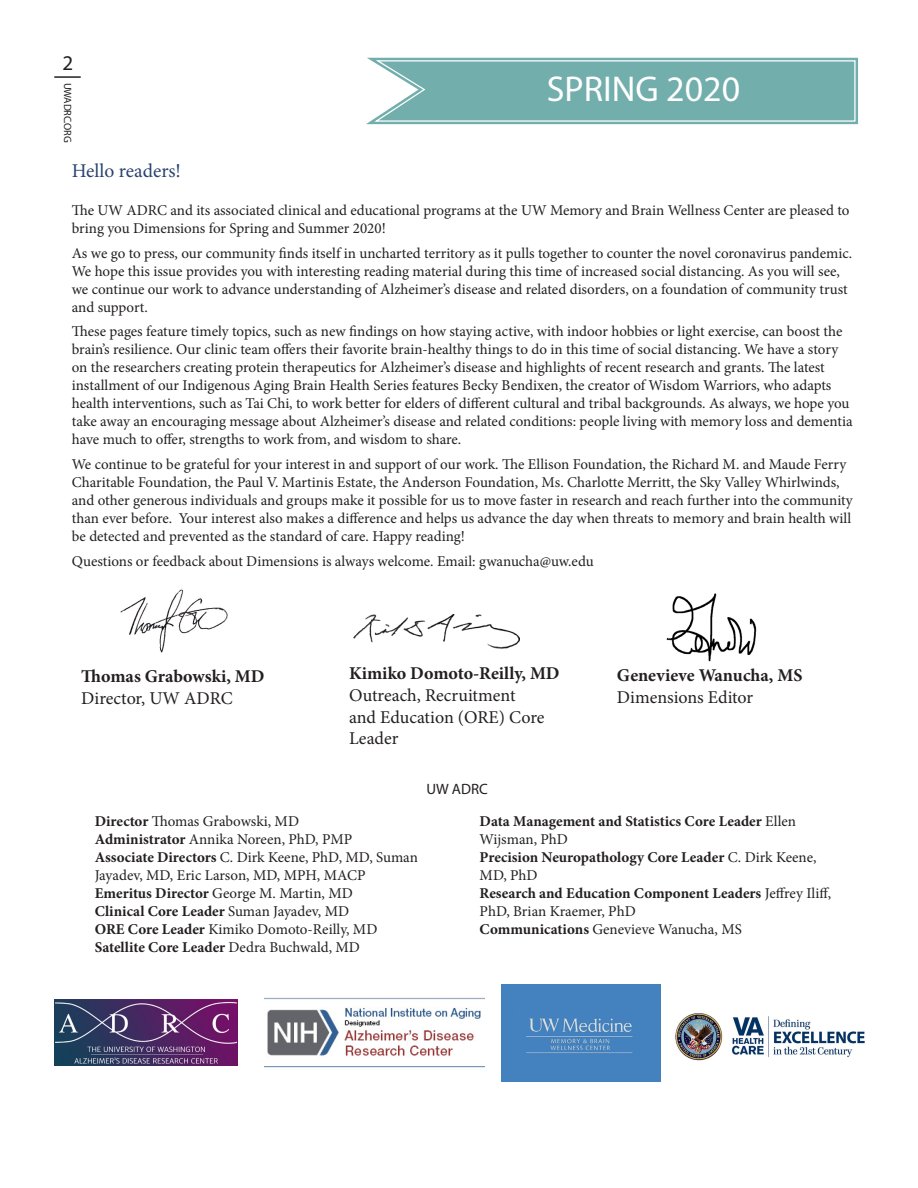
<style>
.page{position:relative;width:918px;height:1188px;background:#fff}
.page>*{position:absolute;margin:0;border:0;box-sizing:border-box;transform-origin:0 0}
.t1{font:36px "Myriad Pro";color:#fff}
.Body_-_Minion{font:21px "Myriad Pro";color:#231f20}
.t2{font:19.5px "Minion Pro";color:#28436f}
.t3{font:18px/21.6px "Minion Pro";color:#231f20}
.t4{font:700 18px "Minion Pro";color:#231f20}
.t5{font:15px/18px "Minion Pro";letter-spacing:-.005em;color:#231f20}
.t6{font:700 15px/18px "Minion Pro";color:#231f20}
.t7{font:15px "Myriad Pro";color:#231f20}
.Body_-_Minion-2{font:10.5px "Myriad Pro";letter-spacing:-.025em;color:#231f20}
.s1{font-weight:700}
.s2{font-weight:400}
</style>
<div class="page">
<svg style="left:366px;top:57px;width:492px;height:68px;background:#83b7b6"></svg>
<hr style="left:55px;top:76px;width:25px;height:2px;background:#231f20">
<img style="left:501px;top:984px;width:160px;height:98px">
<img style="left:54px;top:1000px;width:184px;height:65px">
<img style="left:265px;top:997px;width:220px;height:71px">
<img style="left:120px;top:589px;width:108px;height:64px">
<img style="left:675px;top:1013px;width:190px;height:48px">
<img style="left:666px;top:593px;width:91px;height:69px">
<img style="left:353px;top:614px;width:167px;height:34px">
<p class="Body_-_Minion" style="left:62px;top:50px;width:12px">2</p>
<p class="Body_-_Minion-2" style="left:74px;top:83px;width:61px;rotate:90deg">UWADRC.ORG</p>
<p class="t1" style="left:547px;top:66px;width:195px">SPRING 2020</p>
<p class="t2" style="left:72px;top:157px;width:111px">Hello readers!</p>
<p class="t5" style="left:72px;top:201px;width:779px">The UW ADRC and its associated clinical and educational programs at the UW Memory and Brain Wellness Center are pleased to bring you Dimensions for Spring and Summer 2020!</p>
<p class="t5" style="left:72px;top:244px;width:782px">As we go to press, our community finds itself in uncharted territory as it pulls together to counter the novel coronavirus pandemic.<br>We hope this issue provides you with interesting reading material during this time of increased social distancing. As you will see, we continue our work to advance understanding of Alzheimer’s disease and related disorders, on a foundation of community trust and support.</p>
<p class="t5" style="left:72px;top:323px;width:782px">These pages feature timely topics, such as new findings on how staying active, with indoor hobbies or light exercise, can boost the brain’s resilience. Our clinic team offers their favorite brain-healthy things to do in this time of social distancing. We have a story on the researchers creating protein therapeutics for Alzheimer’s disease and highlights of recent research and grants. The latest installment of our Indigenous Aging Brain Health Series features Becky Bendixen, the creator of Wisdom Warriors, who adapts health interventions, such as Tai Chi, to work better for elders of different cultural and tribal backgrounds. As always, we hope you take away an encouraging message about Alzheimer’s disease and related conditions: people living with memory loss and dementia have much to offer, strengths to work from, and wisdom to share.</p>
<p class="t5" style="left:72px;top:456px;width:782px">We continue to be grateful for your interest in and support of our work. The Ellison Foundation, the Richard M. and Maude Ferry Charitable Foundation, the Paul V. Martinis Estate, the Anderson Foundation, Ms. Charlotte Merritt, the Sky Valley Whirlwinds, and other generous individuals and groups make it possible for us to move faster in research and reach further into the community than ever before. Your interest also makes a difference and helps us advance the day when threats to memory and brain health will be detected and prevented as the standard of care. Happy reading!</p>
<p class="t5" style="left:72px;top:552px;width:523px">Questions or feedback about Dimensions is always welcome. Email: gwanucha@uw.edu</p>
<p class="t4" style="left:81px;top:664px;width:185px">Thomas Grabowski, MD</p>
<p class="t3" style="left:81px;top:688px;width:153px">Director, UW ADRC</p>
<p class="t4" style="left:349px;top:661px;width:212px">Kimiko Domoto-Reilly, MD</p>
<p class="t3" style="left:349px;top:685px;width:197px">Outreach, Recruitment and Education (ORE) Core<br>Leader</p>
<p class="t7" style="left:426px;top:780px;width:63px">UW ADRC</p>
<p class="t4" style="left:617px;top:662px;width:187px">Genevieve Wanucha, MS</p>
<p class="t3" style="left:617px;top:686px;width:138px">Dimensions Editor</p>
<p class="t5" style="left:95px;top:812px;width:206px"><span class="s1">Director</span> Thomas Grabowski, MD</p>
<p class="t5" style="left:95px;top:830px;width:259px"><span class="s1">Administrator</span> Annika Noreen, PhD, PMP</p>
<p class="t5" style="left:95px;top:848px;width:325px"><span class="s1">Associate Directors</span> C. Dirk Keene, PhD, MD, Suman<br>Jayadev, MD, Eric Larson, MD, MPH, MACP</p>
<p class="t5" style="left:95px;top:884px;width:259px"><span class="s1">Emeritus Director</span> George M. Martin, MD</p>
<p class="t6" style="left:95px;top:902px;width:256px">Clinical Core Leader <span class="s2">Suman Jayadev, MD</span></p>
<p class="t5" style="left:95px;top:920px;width:284px"><span class="s1">ORE Core Leader</span> Kimiko Domoto-Reilly, MD</p>
<p class="t6" style="left:95px;top:938px;width:267px">Satellite Core Leader <span class="s2">Dedra Buchwald, MD</span></p>
<p class="t6" style="left:480px;top:812px;width:318px">Data Management and Statistics Core Leader <span class="s2">Ellen<br>Wijsman, PhD</span></p>
<p class="t6" style="left:480px;top:848px;width:338px">Precision Neuropathology Core Leader <span class="s2">C. Dirk Keene,<br>MD, PhD</span></p>
<p class="t6" style="left:480px;top:884px;width:353px">Research and Education Component Leaders <span class="s2">Jeffrey Iliff,<br>PhD, Brian Kraemer, PhD</span></p>
<p class="t5" style="left:480px;top:920px;width:264px"><span class="s1">Communications</span> Genevieve Wanucha, MS</p>
</div>
